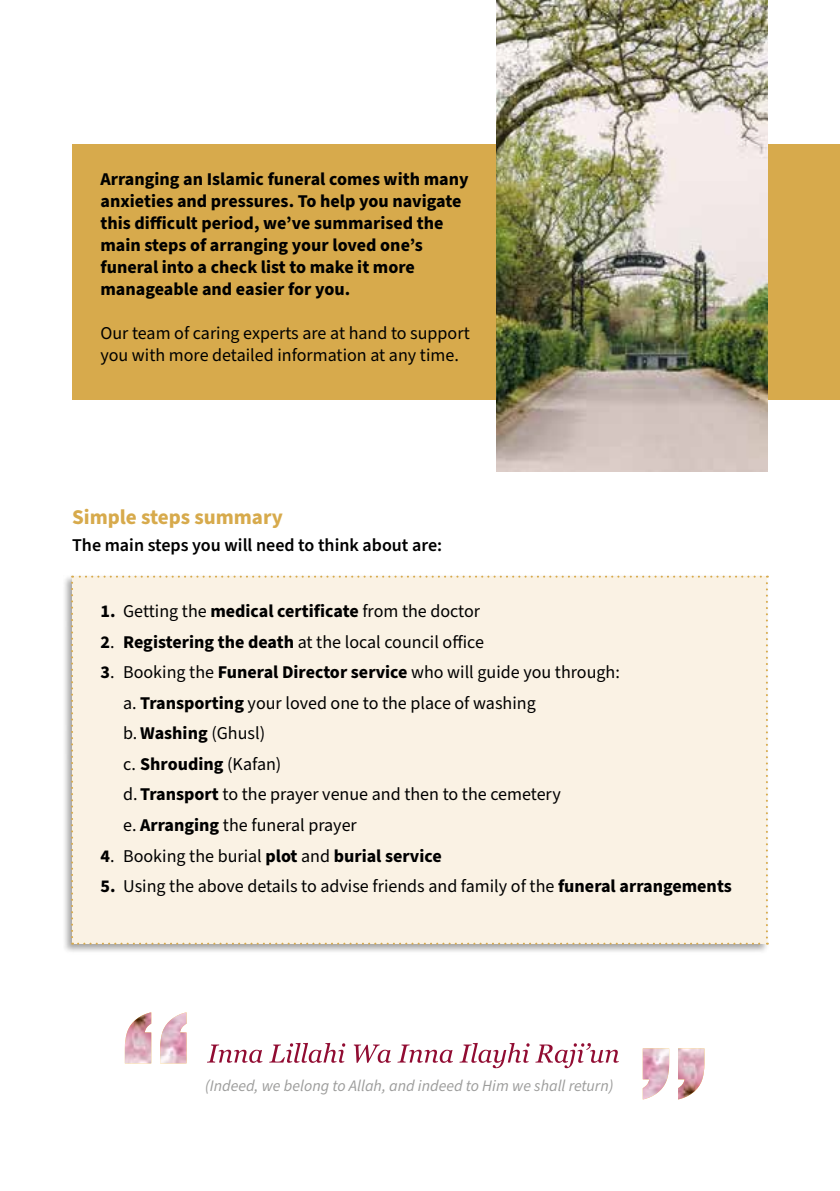
<style>
.page{position:relative;width:840px;height:1191px;background:#fff}
.page>*{position:absolute;margin:0;border:0;box-sizing:border-box;transform-origin:0 0}
.t1{font:700 21px "Source Sans Pro";color:#d7aa4c}
.t2{font:18px/30.6px "Source Sans Pro";color:#000}
.t3{font:700 18px/22px "Source Sans Pro";color:#000}
.t4{font:600 18px "Source Sans Pro";color:#000}
.t5{font:italic 16px "Source Sans Pro";color:#9d9d9c}
.s1{font-weight:700}
</style>
<div class="page">
<div style="left:62px;top:574px;width:707px;height:380px;background:#000;opacity:.36"></div>
<div style="left:71px;top:575px;width:696px;height:369px;background:#faf2e4"></div>
<div style="left:72px;top:144px;width:767px;height:256px;background:#d7aa4c"></div>
<svg style="left:207px;top:1043px;width:411px;height:25px"></svg>
<img style="left:125px;top:1012px;width:61px;height:51px">
<img style="left:642px;top:1048px;width:62px;height:51px">
<img style="left:496px;top:0;width:271px;height:472px">
<p class="t3" style="left:100px;top:168px;width:369px">Arranging an Islamic funeral comes with many anxieties and pressures. To help you navigate this difficult period, we’ve summarised the main steps of arranging your loved one’s funeral into a check list to make it more manageable and easier for you.</p>
<p class="t2" style="left:100px;top:322px;width:370px;line-height:22px">Our team of caring experts are at hand to support you with more detailed information at any time.</p>
<p class="t1" style="left:72px;top:502px;width:212px">Simple steps summary</p>
<p class="t4" style="left:72px;top:533px;width:371px">The main steps you will need to think about are:</p>
<p class="t2" style="left:100px;top:596px;width:381px"><span class="s1">1.</span> Getting the <span class="s1">medical certificate</span> from the doctor</p>
<p class="t2" style="left:100px;top:627px;width:385px"><span class="s1">2</span>. <span class="s1">Registering the death</span> at the local council office</p>
<p class="t2" style="left:123px;top:657px;width:498px;text-indent:-23px"><span class="s1">3</span>. Booking the <span class="s1">Funeral Director service</span> who will guide you through: a. <span class="s1">Transporting</span> your loved one to the place of washing<br>b. <span class="s1">Washing</span> (Ghusl)<br>c. <span class="s1">Shrouding</span> (Kafan)<br>d. <span class="s1">Transport</span> to the prayer venue and then to the cemetery<br>e. <span class="s1">Arranging</span> the funeral prayer</p>
<p class="t2" style="left:100px;top:841px;width:342px"><span class="s1">4</span>. Booking the burial <span class="s1">plot</span> and <span class="s1">burial service</span></p>
<p class="t2" style="left:100px;top:871px;width:632px"><span class="s1">5.</span> Using the above details to advise friends and family of the <span class="s1">funeral arrangements</span></p>
<p class="t5" style="left:205px;top:1074px;width:410px">(Indeed, we belong to Allah, and indeed to Him we shall return)</p>
</div>
